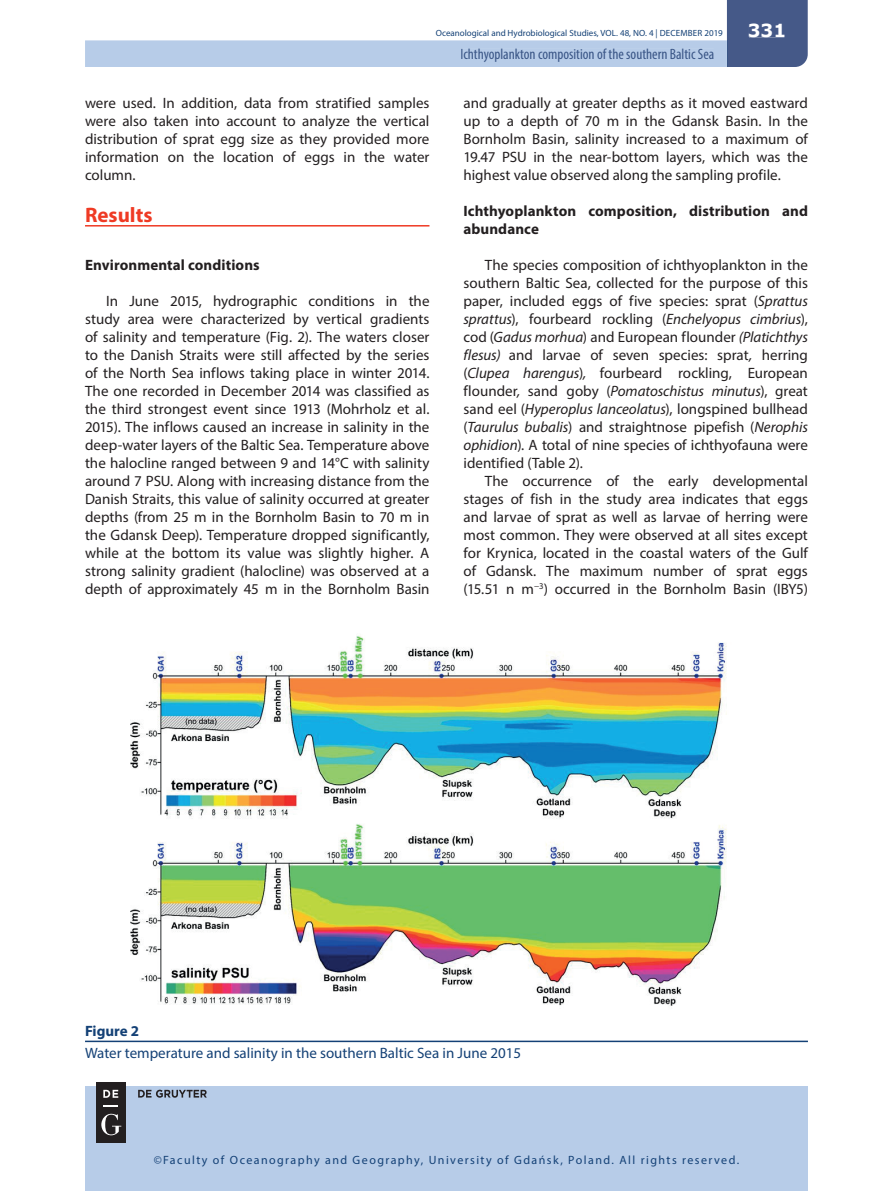
<style>
.page{position:relative;width:893px;height:1191px;background:#fff}
.page>*{position:absolute;margin:0;border:0;box-sizing:border-box;transform-origin:0 0}
.t1{font:700 21px "Myriad Pro";color:#ef3a24}
.t2{font:700 18px "Verdana";color:#fff}
.t3{font:15px/18px "Myriad Pro";color:#231f20;text-align:justify}
.t4{font:700 15px/18px "Myriad Pro";letter-spacing:.005em;color:#231f20}
.t5{font:15px "Myriad Pro";color:#144176}
.t6{font:condensed 15px "Myriad Pro";color:#395586}
.t7{font:700 15px "Myriad Pro";color:#144176}
.t8{font:12px "Myriad Pro";letter-spacing:.12em;color:#144176}
.t9{font:9px "Myriad Pro";color:#144176}
.s1{font-style:italic}
</style>
<div class="page">
<div style="left:85px;top:1086px;width:723px;height:105px;background:#b7cce8"></div>
<svg style="left:85px;top:0;width:723px;height:67px"></svg>
<div style="left:749px;top:24px;width:35px;height:13px;background:#455988"></div>
<div style="left:461px;top:49px;width:253px;height:14px;background:#b7cce8"></div>
<div style="left:96px;top:1081px;width:30px;height:61px;background:#231f20"></div>
<svg style="left:103px;top:1105px;width:15px;height:1px"></svg>
<svg style="left:103px;top:1089px;width:15px;height:8px"></svg>
<svg style="left:101px;top:1113px;width:20px;height:22px"></svg>
<svg style="left:138px;top:1089px;width:69px;height:8px"></svg>
<hr style="left:85px;top:225px;width:344px;height:1px;background:#ef3a24">
<img style="left:130px;top:636px;width:597px;height:370px">
<hr style="left:85px;top:1040px;width:723px;height:2px;background:#144176">
<p class="t9" style="left:436px;top:28px;width:289px">Oceanological and Hydrobiological Studies, VOL. 48, NO. 4 | DECEMBER 2019</p>
<p class="t6" style="left:460px;top:45px;width:255px">Ichthyoplankton composition of the southern Baltic Sea</p>
<p class="t2" style="left:748px;top:18px;width:40px">331</p>
<p class="t3" style="left:85px;top:94px;width:346px">were used. In addition, data from stratified samples were also taken into account to analyze the vertical distribution of sprat egg size as they provided more information on the location of eggs in the water column.</p>
<h1 class="t1" style="left:85px;top:201px;width:69px">Results</h1>
<p class="t4" style="left:85px;top:255px;width:176px">Environmental conditions</p>
<p class="t3" style="left:85px;top:292px;width:346px;text-indent:21px">In June 2015, hydrographic conditions in the study area were characterized by vertical gradients of salinity and temperature (Fig. 2). The waters closer to the Danish Straits were still affected by the series of the North Sea inflows taking place in winter 2014.<br>The one recorded in December 2014 was classified as the third strongest event since 1913 (Mohrholz et al.<br>2015). The inflows caused an increase in salinity in the deep-water layers of the Baltic Sea. Temperature above the halocline ranged between 9 and 14°C with salinity around 7 PSU. Along with increasing distance from the Danish Straits, this value of salinity occurred at greater depths (from 25 m in the Bornholm Basin to 70 m in the Gdansk Deep). Temperature dropped significantly, while at the bottom its value was slightly higher. A strong salinity gradient (halocline) was observed at a depth of approximately 45 m in the Bornholm Basin</p>
<p class="t3" style="left:463px;top:94px;width:346px">and gradually at greater depths as it moved eastward up to a depth of 70 m in the Gdansk Basin. In the Bornholm Basin, salinity increased to a maximum of 19.47 PSU in the near-bottom layers, which was the highest value observed along the sampling profile.</p>
<p class="t4" style="left:463px;top:201px;width:346px">Ichthyoplankton composition, distribution and abundance</p>
<p class="t3" style="left:463px;top:256px;width:346px;text-indent:21px">The species composition of ichthyoplankton in the southern Baltic Sea, collected for the purpose of this paper, included eggs of five species: sprat (<span class="s1">Sprattus sprattus</span>), fourbeard rockling (<span class="s1">Enchelyopus cimbrius</span>), cod (<span class="s1">Gadus morhua</span>) and European flounder <span class="s1">(Platichthys flesus)</span> and larvae of seven species: sprat<span class="s1">,</span> herring (<span class="s1">Clupea harengus</span>)<span class="s1">,</span> fourbeard rockling, European flounder<span class="s1">,</span> sand goby (<span class="s1">Pomatoschistus minutus</span>), great sand eel (<span class="s1">Hyperoplus lanceolatus</span>), longspined bullhead (<span class="s1">Taurulus bubalis</span>) and straightnose pipefish (<span class="s1">Nerophis ophidion</span>). A total of nine species of ichthyofauna were identified (Table 2).</p>
<p class="t3" style="left:463px;top:472px;width:346px;text-indent:21px">The occurrence of the early developmental stages of fish in the study area indicates that eggs and larvae of sprat as well as larvae of herring were most common. They were observed at all sites except for Krynica, located in the coastal waters of the Gulf of Gdansk. The maximum number of sprat eggs (15.51 n m<sup>−3</sup>) occurred in the Bornholm Basin (IBY5)</p>
<p class="t7" style="left:85px;top:1021px;width:56px">Figure 2</p>
<p class="t5" style="left:85px;top:1044px;width:438px">Water temperature and salinity in the southern Baltic Sea in June 2015</p>
<p class="t8" style="left:154px;top:1152px;width:587px">©Faculty of Oceanography and Geography, University of Gdańsk, Poland. All rights reserved.</p>
</div>
